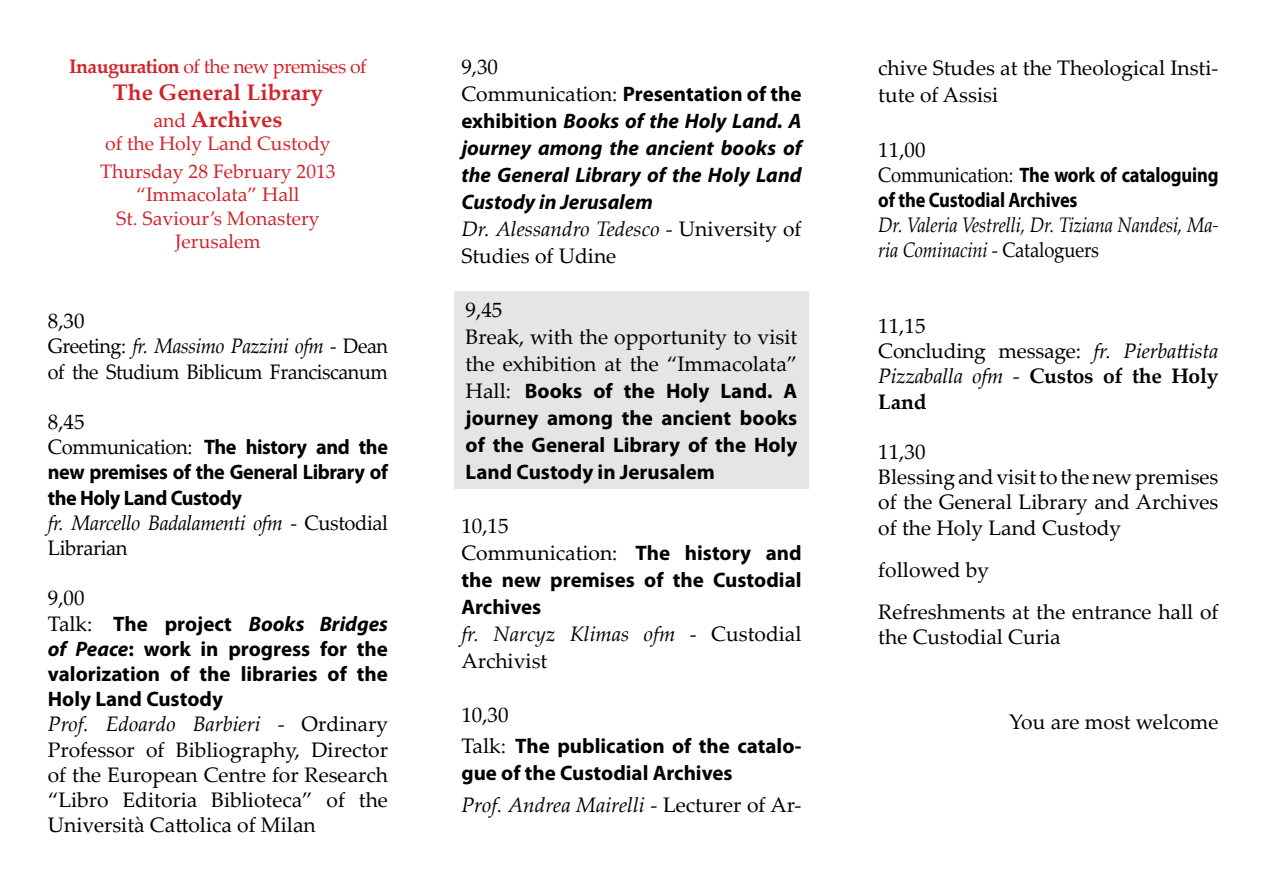
<style>
.page{position:relative;width:1263px;height:893px;background:#fff}
.page>*{position:absolute;margin:0;border:0;box-sizing:border-box;transform-origin:0 0}
.t1{font:700 22.5px/27px "Palatino Linotype";color:#d2232a;text-align:center}
.t2{font:21px/25.2px "Palatino Linotype";color:#000}
.t3{font:700 21px/27px "Myriad Pro";color:#000;text-align:justify}
.t4{font:italic 700 21px/27px "Myriad Pro";color:#000;text-align:justify}
.t5{font:italic 21px/25.2px "Palatino Linotype";letter-spacing:-.01em;color:#000}
.t6{font:700 21px/25.2px "Myriad Pro";color:#000;text-align:justify;scale:.96 1}
.t7{font:21px/25.2px "Palatino Linotype";letter-spacing:-.02em;color:#000}
.t8{font:italic 21px/25.2px "Palatino Linotype";letter-spacing:-.01em;color:#000;scale:.88 1}
.t9{font:700 21px/25.2px "Myriad Pro";color:#000;scale:.88 1}
.t10{font:italic 21px/25.2px "Palatino Linotype";letter-spacing:-.01em;color:#000;scale:.96 1}
.t11{font:19.5px/23.4px "Palatino Linotype";color:#d2232a}
.t12{font:19.5px "Palatino Linotype";letter-spacing:-.03em;color:#d2232a}
.s1{font-weight:700}
.s2{font-weight:400;font-size:19.5px}
.s3{font-style:italic}
.s4{font-family:"Palatino Linotype";font-weight:400}
.s5{font-style:normal}
.s6{font-family:"Palatino Linotype";font-weight:400;font-style:normal}
.s7{font-family:"Myriad Pro";font-weight:700}
.s8{font-weight:700;font-style:normal}
</style>
<div class="page">
<div style="left:454px;top:292px;width:355px;height:197px;background:#e4e5e6"></div>
<p class="t12" style="left:69px;top:52px;width:299px"><span class="s1">Inauguration</span> of the new premises of</p>
<p class="t1" style="left:113px;top:78px;width:211px">The General Library <span class="s2">and</span> Archives</p>
<p class="t11" style="left:100px;top:129px;width:237px;line-height:27.6px">of the Holy Land Custody<br>Thursday 28 February 2013</p>
<p class="t11" style="left:116px;top:182px;width:205px;text-align:center">“Immacolata” Hall<br>St. Saviour’s Monastery<br>Jerusalem</p>
<p class="t7" style="left:48px;top:308px;width:342px">8,30<br>Greeting: <span class="s3">fr. Massimo Pazzini ofm</span> - Dean of the Studium Biblicum Franciscanum</p>
<p class="t2" style="left:48px;top:408px;width:38px">8,45</p>
<p class="t6" style="left:48px;top:434px;width:356px"><span class="s4">Communication:</span> The history and the new premises of the General Library of the Holy Land Custody</p>
<p class="t10" style="left:48px;top:509px;width:356px">fr. Marcello Badalamenti ofm <span class="s5">- Custodial<br>Librarian</span></p>
<p class="t2" style="left:48px;top:585px;width:38px">9,00</p>
<p class="t3" style="left:48px;top:610px;width:342px;line-height:25.2px"><span class="s4">Talk:</span> The project <span class="s3">Books Bridges of Peace</span>: work in progress for the valorization of the libraries of the Holy Land Custody</p>
<p class="t2" style="left:48px;top:711px;width:342px;text-align:justify"><span class="s3">Prof. Edoardo Barbieri</span> - Ordinary Professor of Bibliography, Director of the European Centre for Research “Libro Editoria Biblioteca” of the Università Cattolica of Milan</p>
<p class="t2" style="left:461px;top:53px;width:38px">9,30</p>
<p class="t4" style="left:461px;top:80px;width:342px"><span class="s6">Communication:</span> <span class="s5">Presentation of the exhibition</span> Books of the Holy Land. A journey among the ancient books of the General Library of the Holy Land Custody in Jerusalem</p>
<p class="t2" style="left:461px;top:214px;width:342px;line-height:27px"><span class="s3">Dr. Alessandro Tedesco</span> - University of<br>Studies of Udine</p>
<p class="t2" style="left:466px;top:295px;width:333px;line-height:27px">9,45<br>Break, with the opportunity to visit the exhibition at the “Immacolata”</p>
<p class="t3" style="left:466px;top:377px;width:333px"><span class="s4">Hall:</span> Books of the Holy Land. A journey among the ancient books of the General Library of the Holy Land Custody in Jerusalem</p>
<p class="t2" style="left:461px;top:511px;width:342px;line-height:27px">10,15<br>Communication: <span class="s7">The history and</span></p>
<p class="t3" style="left:461px;top:566px;width:342px">the new premises of the Custodial<br>Archives</p>
<p class="t2" style="left:461px;top:619px;width:342px;line-height:27px"><span class="s3">fr. Narcyz Klimas ofm</span> - Custodial<br>Archivist</p>
<p class="t2" style="left:461px;top:701px;width:49px">10,30</p>
<p class="t3" style="left:461px;top:732px;width:342px"><span class="s4">Talk:</span> The publication of the catalo&shy;gue of the Custodial Archives</p>
<p class="t5" style="left:461px;top:791px;width:342px">Prof. Andrea Mairelli <span class="s5">- Lecturer of Ar-</span></p>
<p class="t2" style="left:878px;top:54px;width:342px;line-height:27px">chive Studes at the Theological Insti&shy;tute of Assisi</p>
<p class="t2" style="left:878px;top:136px;width:49px">11,00</p>
<p class="t9" style="left:878px;top:161px;width:388px"><span class="s4">Communication:</span> The work of cataloguing of the Custodial Archives</p>
<p class="t8" style="left:878px;top:212px;width:388px">Dr. Valeria Vestrelli, Dr. Tiziana Nandesi, Ma&shy;ria Cominacini <span class="s5">- Cataloguers</span></p>
<p class="t5" style="left:878px;top:312px;width:342px"><span class="s5">11,15<br>Concluding message:</span> fr. Pierbattista<br>Pizzaballa ofm <span class="s5">-</span> <span class="s8">Custos of the Holy<br>Land</span></p>
<p class="t2" style="left:878px;top:438px;width:342px">11,30<br>Blessing and visit to the new premises of the General Library and Archives of the Holy Land Custody</p>
<p class="t2" style="left:878px;top:548px;width:342px;line-height:42.2px">followed by<br>Refreshments at the entrance hall of</p>
<p class="t2" style="left:878px;top:624px;width:184px">the Custodial Curia</p>
<p class="t2" style="left:1009px;top:708px;width:211px">You are most welcome</p>
</div>
